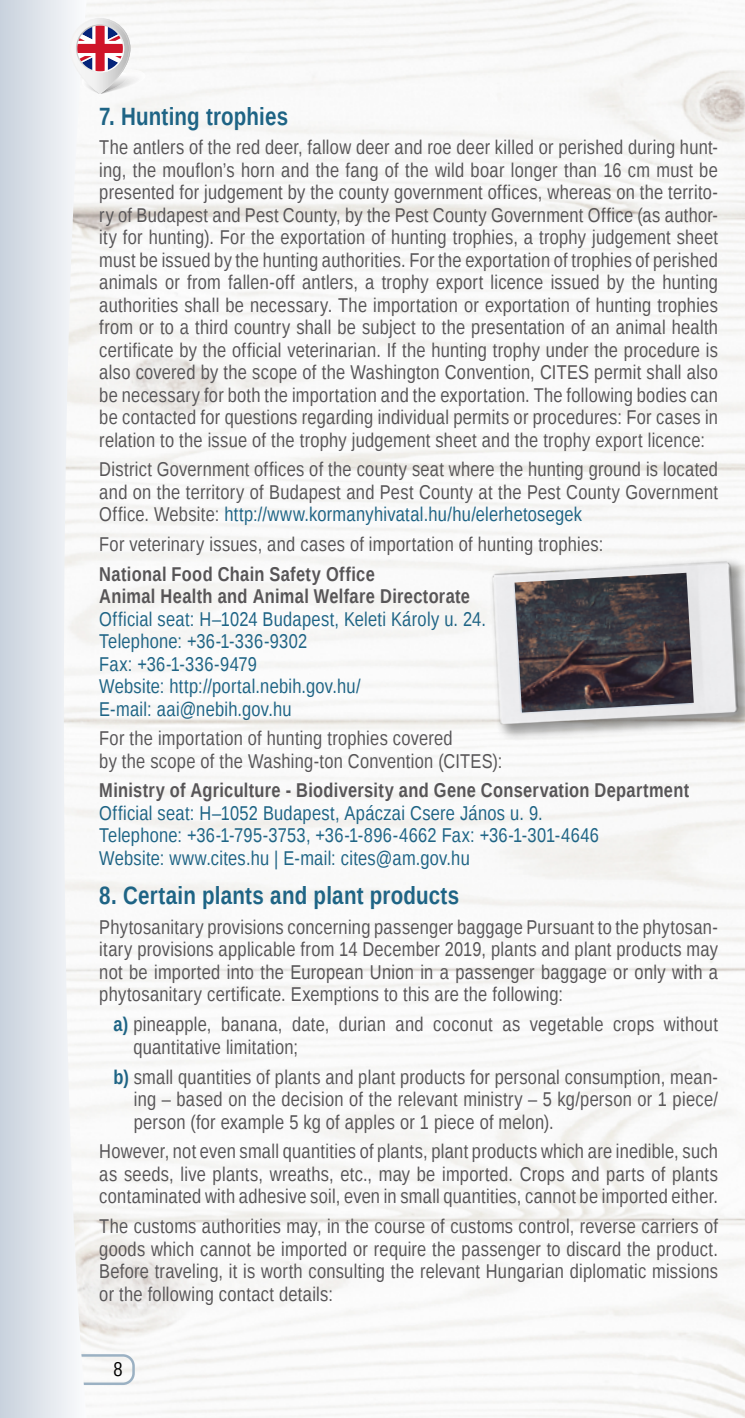
<style>
.page{position:relative;width:745px;height:1418px;background:#fff}
.page>*{position:absolute;margin:0;border:0;box-sizing:border-box;transform-origin:0 0}
.t1{font:700 25px "Liberation Sans Narrow";letter-spacing:.005em;color:#1e6485}
.t2{font:20px/22.5px "Liberation Sans Narrow";letter-spacing:.015em;color:#575557;text-align:justify}
.t3{font:20px/22.5px "Liberation Sans Narrow";letter-spacing:.015em;color:#1e6485}
.t4{font:700 20px/22.5px "Liberation Sans Narrow";letter-spacing:.015em;color:#575557}
.t5{font:20px "Liberation Sans Narrow";color:#000}
.s1{color:#1e6485}
.s2{font-weight:700;color:#1e6485}
</style>
<div class="page">
<div style="left:0;top:1354px;width:135px;height:30px;border:2px solid #9bb1c3;border-radius:11px"></div>
<svg style="left:0;top:0;width:92px;height:1417px"></svg>
<img style="left:71px;top:19px;width:58px;height:75px">
<svg style="left:76px;top:24px;width:73px;height:70px"></svg>
<div style="left:488px;top:557px;width:256px;height:185px;background:#000;opacity:.39"></div>
<img style="left:488px;top:551px;width:256px;height:173px">
<img style="left:514px;top:573px;width:179px;height:139px">
<p class="t1" style="left:99px;top:99px;width:190px">7. Hunting trophies</p>
<p class="t2" style="left:99px;top:137px;width:620px">The antlers of the red deer, fallow deer and roe deer killed or perished during hunt&shy;ing, the mouflon’s horn and the fang of the wild boar longer than 16 cm must be presented for judgement by the county government offices, whereas on the territo&shy;ry of Budapest and Pest County, by the Pest County Government Office (as author&shy;ity for hunting). For the exportation of hunting trophies, a trophy judgement sheet must be issued by the hunting authorities. For the exportation of trophies of perished animals or from fallen-off antlers, a trophy export licence issued by the hunting authorities shall be necessary. The importation or exportation of hunting trophies from or to a third country shall be subject to the presentation of an animal health certificate by the official veterinarian. If the hunting trophy under the procedure is also covered by the scope of the Washington Convention, CITES permit shall also be necessary for both the importation and the exportation. The following bodies can be contacted for questions regarding individual permits or procedures: For cases in relation to the issue of the trophy judgement sheet and the trophy export licence:</p>
<p class="t2" style="left:99px;top:459px;width:619px">District Government offices of the county seat where the hunting ground is located and on the territory of Budapest and Pest County at the Pest County Government Office. Website: <span class="s1">http://www.kormanyhivatal.hu/hu/elerhetosegek</span></p>
<p class="t2" style="left:99px;top:533px;width:505px">For veterinary issues, and cases of importation of hunting trophies:</p>
<p class="t4" style="left:99px;top:562px;width:372px">National Food Chain Safety Office<br>Animal Health and Animal Welfare Directorate</p>
<p class="t3" style="left:99px;top:608px;width:388px">Official seat: H–1024 Budapest, Keleti Károly u. 24.<br>Telephone: +36-1-336-9302<br>Fax: +36-1-336-9479<br>Website: http://portal.nebih.gov.hu/<br>E-mail: aai@nebih.gov.hu</p>
<p class="t2" style="left:99px;top:728px;width:404px">For the importation of hunting trophies covered<br>by the scope of the Washing-ton Convention (CITES):</p>
<p class="t4" style="left:99px;top:778px;width:591px">Ministry of Agriculture - Biodiversity and Gene Conservation Department</p>
<p class="t3" style="left:99px;top:802px;width:501px">Official seat: H–1052 Budapest, Apáczai Csere János u. 9.<br>Telephone: +36-1-795-3753, +36-1-896-4662 Fax: +36-1-301-4646<br>Website: www.cites.hu | E-mail: cites@am.gov.hu</p>
<p class="t1" style="left:99px;top:878px;width:361px">8. Certain plants and plant products</p>
<p class="t2" style="left:99px;top:916px;width:620px">Phytosanitary provisions concerning passenger baggage Pursuant to the phytosan&shy;itary provisions applicable from 14 December 2019, plants and plant products may not be imported into the European Union in a passenger baggage or only with a phytosanitary certificate. Exemptions to this are the following:</p>
<p class="t2" style="left:133px;top:1013px;width:585px;text-indent:-20px"><span class="s2">a)</span> pineapple, banana, date, durian and coconut as vegetable crops without quantitative limitation;</p>
<p class="t2" style="left:134px;top:1066px;width:585px;text-indent:-20px"><span class="s2">b)</span> small quantities of plants and plant products for personal consumption, mean&shy;ing – based on the decision of the relevant ministry – 5 kg/person or 1 piece/ person (for example 5 kg of apples or 1 piece of melon).</p>
<p class="t2" style="left:99px;top:1141px;width:619px">However, not even small quantities of plants, plant products which are inedible, such as seeds, live plants, wreaths, etc., may be imported. Crops and parts of plants contaminated with adhesive soil, even in small quantities, cannot be imported either.</p>
<p class="t2" style="left:99px;top:1215px;width:620px">The customs authorities may, in the course of customs control, reverse carriers of goods which cannot be imported or require the passenger to discard the product.<br>Before traveling, it is worth consulting the relevant Hungarian diplomatic missions or the following contact details:</p>
<p class="t5" style="left:113px;top:1357px;width:11px">8</p>
</div>
